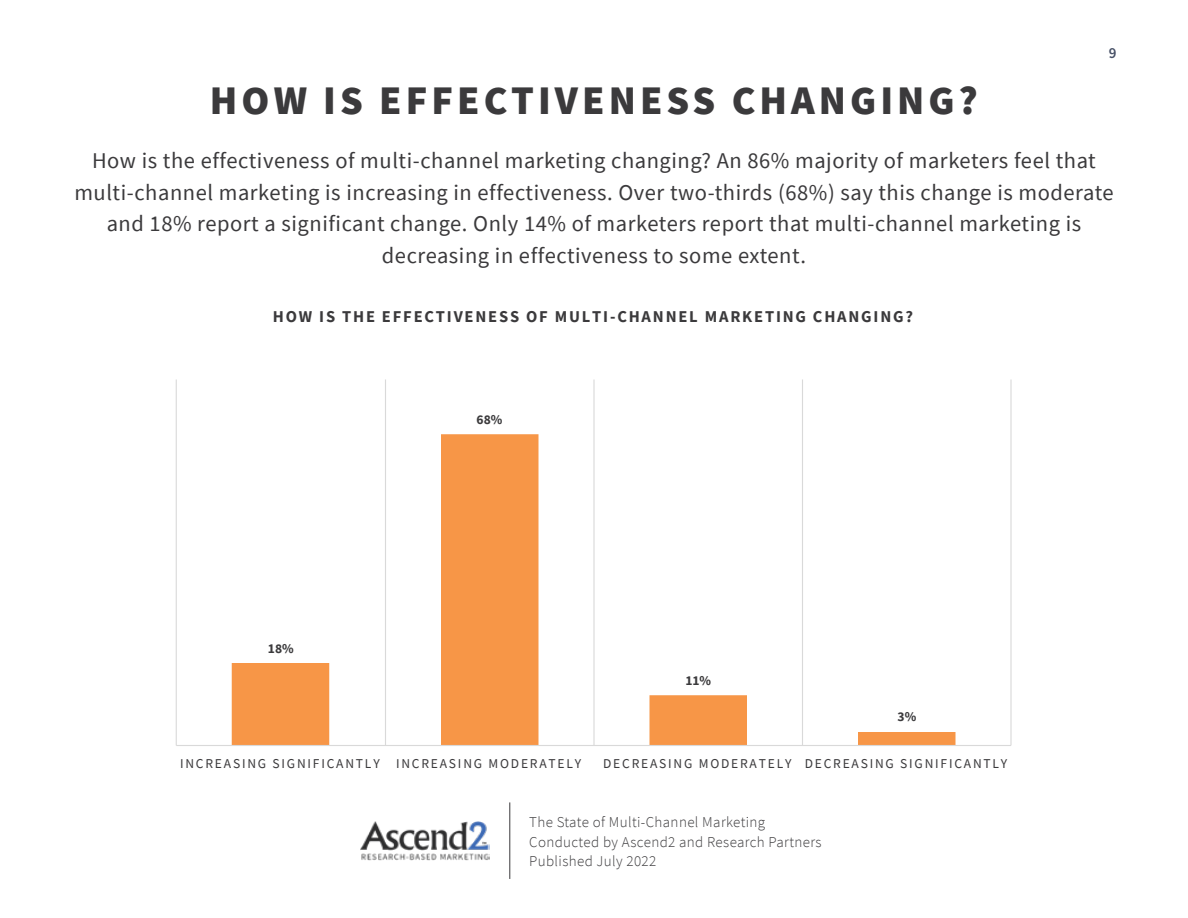
<style>
.page{position:relative;width:1188px;height:918px;background:#fff}
.page>*{position:absolute;margin:0;border:0;box-sizing:border-box;transform-origin:0 0}
.t1{font:900 40.5px "Source Sans Pro";letter-spacing:.1em;color:#3b3a3c}
.t2{font:22.5px/31.5px "Source Sans Pro";letter-spacing:.025em;color:#3b3a3c;text-align:center}
.t3{font:700 16.5px "Source Sans Pro";letter-spacing:.11em;color:#3b3a3c}
.t4{font:300 15px/19.5px "Source Sans Pro";letter-spacing:.025em;color:#3b3a3c}
.t5{font:600 15px "Source Sans Pro";color:#475066}
.t6{font:13.5px "Source Sans Pro";letter-spacing:.135em;color:#3b3a3c}
.t7{font:700 13.5px "Source Sans Pro";color:#3b3a3c}
</style>
<div class="page">
<img style="left:360px;top:821px;width:130px;height:40px">
<hr style="left:510px;top:802px;width:1px;height:77px;background:#3b3a3c">
<hr style="left:176px;top:380px;width:1px;height:366px;background:#d9d9d9">
<hr style="left:385px;top:380px;width:1px;height:366px;background:#d9d9d9">
<hr style="left:593px;top:380px;width:2px;height:366px;background:#d9d9d9">
<hr style="left:802px;top:380px;width:1px;height:366px;background:#d9d9d9">
<hr style="left:1010px;top:380px;width:2px;height:366px;background:#d9d9d9">
<svg style="left:232px;top:434px;width:724px;height:311px"></svg>
<hr style="left:176px;top:745px;width:835px;height:1px;background:#d9d9d9">
<p class="t5" style="left:1109px;top:43px;width:9px">9</p>
<h1 class="t1" style="left:210px;top:73px;width:770px">HOW IS EFFECTIVENESS CHANGING?</h1>
<p class="t2" style="left:74px;top:145px;width:1041px">How is the effectiveness of multi-channel marketing changing? An 86% majority of marketers feel that multi-channel marketing is increasing in effectiveness. Over two-thirds (68%) say this change is moderate and 18% report a significant change. Only 14% of marketers report that multi-channel marketing is decreasing in effectiveness to some extent.</p>
<p class="t3" style="left:273px;top:305px;width:642px">HOW IS THE EFFECTIVENESS OF MULTI-CHANNEL MARKETING CHANGING?</p>
<p class="t7" style="left:268px;top:640px;width:27px">18%</p>
<p class="t7" style="left:477px;top:410px;width:27px">68%</p>
<p class="t7" style="left:685px;top:671px;width:27px">11%</p>
<p class="t7" style="left:898px;top:708px;width:20px">3%</p>
<p class="t6" style="left:180px;top:755px;width:403px">INCREASING SIGNIFICANTLY INCREASING MODERATELY</p>
<p class="t6" style="left:603px;top:755px;width:406px">DECREASING MODERATELY DECREASING SIGNIFICANTLY</p>
<p class="t4" style="left:529px;top:813px;width:294px">The State of Multi-Channel Marketing<br>Conducted by Ascend2 and Research Partners<br>Published July 2022</p>
</div>
